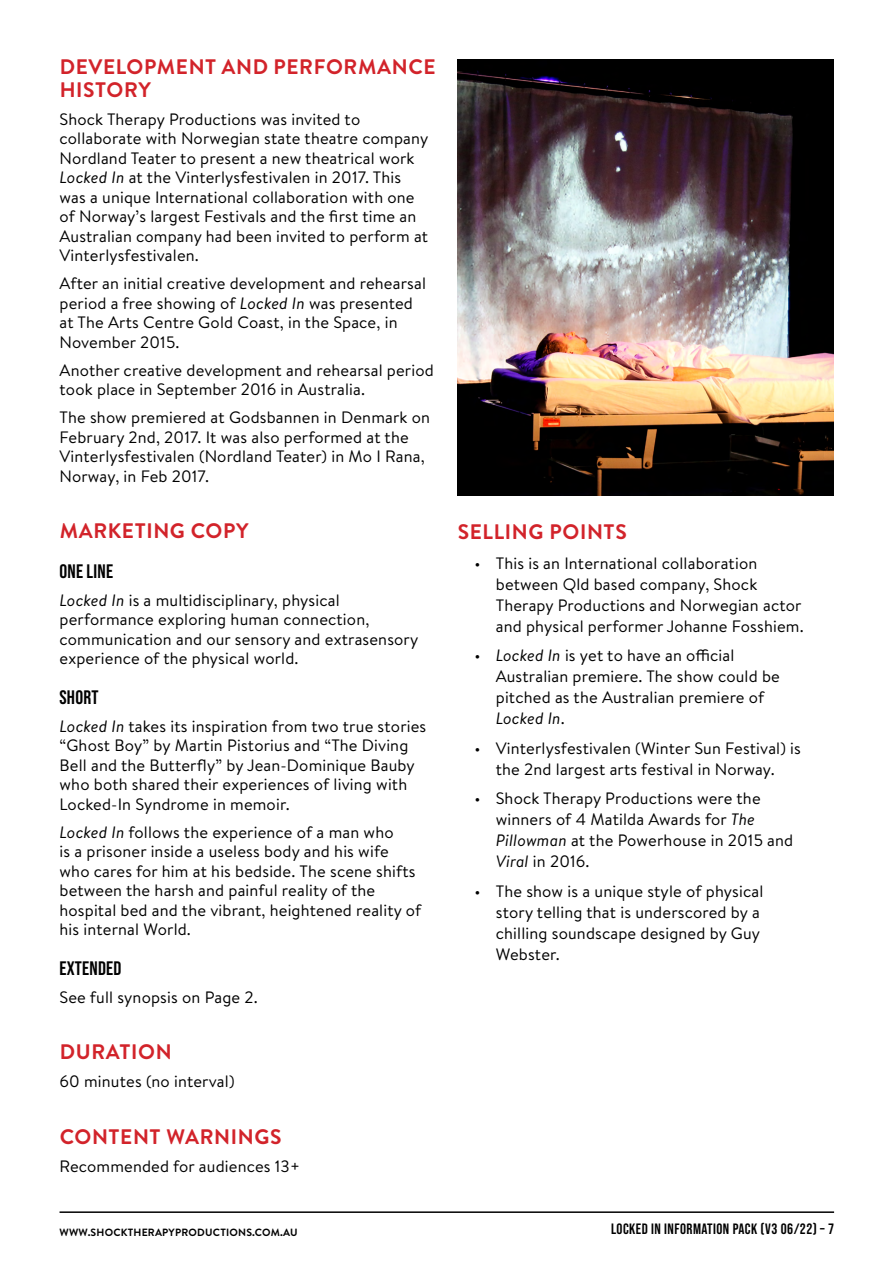
<style>
.page{position:relative;width:893px;height:1263px;background:#fff}
.page>*{position:absolute;margin:0;border:0;box-sizing:border-box;transform-origin:0 0}
.Header__brandon__CON{font:700 21px/22.5px "Brandon Text";letter-spacing:.03em;color:#d2232a}
.Header__brandon{font:700 21px "Brandon Text";letter-spacing:.03em;color:#d2232a}
.Header__bebas{font:19.5px "Bebas Neue";letter-spacing:.01em;color:#000}
.Body{font:16.5px/19.5px "Brandon Text";letter-spacing:.01em;color:#000}
.Pull_quote_and_bulle{font:16.5px/21px "Brandon Text";letter-spacing:.01em;color:#000}
.t1{font:15px "Bebas Neue";letter-spacing:.03em;color:#000}
.t2{font:700 10.5px "Brandon Text";letter-spacing:.02em;color:#000}
.s1{font-style:italic}
</style>
<div class="page">
<hr style="left:60px;top:1211px;width:774px;height:2px;background:#000">
<img style="left:457px;top:60px;width:376px;height:435px">
<p class="Header__brandon__CON" style="left:60px;top:55px;width:377px">DEVELOPMENT AND PERFORMANCE<br>HISTORY</p>
<p class="Body" style="left:60px;top:109px;width:370px">Shock Therapy Productions was invited to collaborate with Norwegian state theatre company Nordland Teater to present a new theatrical work <span class="s1">Locked In</span> at the Vinterlysfestivalen in 2017. This was a unique International collaboration with one of Norway’s largest Festivals and the first time an Australian company had been invited to perform at Vinterlysfestivalen.</p>
<p class="Body" style="left:60px;top:273px;width:368px">After an initial creative development and rehearsal period a free showing of <span class="s1">Locked In</span> was presented at The Arts Centre Gold Coast, in the Space, in November 2015.</p>
<p class="Body" style="left:60px;top:360px;width:376px">Another creative development and rehearsal period took place in September 2016 in Australia.</p>
<p class="Body" style="left:60px;top:407px;width:372px">The show premiered at Godsbannen in Denmark on February 2nd, 2017. It was also performed at the Vinterlysfestivalen (Nordland Teater) in Mo I Rana, Norway, in Feb 2017.</p>
<p class="Header__brandon__CON" style="left:60px;top:519px;width:190px">MARKETING COPY</p>
<p class="Header__bebas" style="left:60px;top:560px;width:55px">ONE LINE</p>
<p class="Body" style="left:60px;top:590px;width:360px"><span class="s1">Locked In</span> is a multidisciplinary, physical performance exploring human connection, communication and our sensory and extrasensory experience of the physical world.</p>
<p class="Header__bebas" style="left:60px;top:686px;width:40px">SHORT</p>
<p class="Body" style="left:60px;top:716px;width:368px"><span class="s1">Locked In</span> takes its inspiration from two true stories “Ghost Boy” by Martin Pistorius and “The Diving Bell and the Butterfly” by Jean-Dominique Bauby who both shared their experiences of living with Locked-In Syndrome in memoir.</p>
<p class="Body" style="left:60px;top:822px;width:363px"><span class="s1">Locked In</span> follows the experience of a man who<br>is a prisoner inside a useless body and his wife who cares for him at his bedside. The scene shifts between the harsh and painful reality of the hospital bed and the vibrant, heightened reality of his internal World.</p>
<p class="Header__bebas" style="left:60px;top:957px;width:63px">EXTENDED</p>
<p class="Body" style="left:60px;top:987px;width:200px">See full synopsis on Page 2.</p>
<p class="Header__brandon" style="left:60px;top:1037px;width:114px">DURATION</p>
<p class="Body" style="left:60px;top:1071px;width:177px">60 minutes (no interval)</p>
<p class="Header__brandon" style="left:60px;top:1122px;width:223px">CONTENT WARNINGS</p>
<p class="Body" style="left:60px;top:1156px;width:242px">Recommended for audiences 13+</p>
<p class="Header__brandon__CON" style="left:458px;top:520px;width:171px">SELLING POINTS</p>
<p class="Pull_quote_and_bulle" style="left:496px;top:552px;width:309px;text-indent:-21px">• This is an International collaboration between Qld based company, Shock Therapy Productions and Norwegian actor and physical performer Johanne Fosshiem.</p>
<p class="Pull_quote_and_bulle" style="left:496px;top:644px;width:286px;text-indent:-21px">• <span class="s1">Locked In</span> is yet to have an official<br>Australian premiere. The show could be pitched as the Australian premiere of<br><span class="s1">Locked In</span>.</p>
<p class="Pull_quote_and_bulle" style="left:475px;top:737px;width:328px;text-align:center">• Vinterlysfestivalen (Winter Sun Festival) is the 2nd largest arts festival in Norway.</p>
<p class="Pull_quote_and_bulle" style="left:496px;top:787px;width:299px;text-indent:-21px">• Shock Therapy Productions were the winners of 4 Matilda Awards for <span class="s1">The<br>Pillowman</span> at the Powerhouse in 2015 and<br><span class="s1">Viral</span> in 2016.</p>
<p class="Pull_quote_and_bulle" style="left:496px;top:880px;width:269px;text-indent:-21px">• The show is a unique style of physical story telling that is underscored by a chilling soundscape designed by Guy<br>Webster.</p>
<p class="t2" style="left:60px;top:1225px;width:239px">WWW.SHOCKTHERAPYPRODUCTIONS.COM.AU</p>
<p class="t1" style="left:611px;top:1220px;width:225px">LOCKED IN INFORMATION PACK (V3 06/22) – 7</p>
</div>
